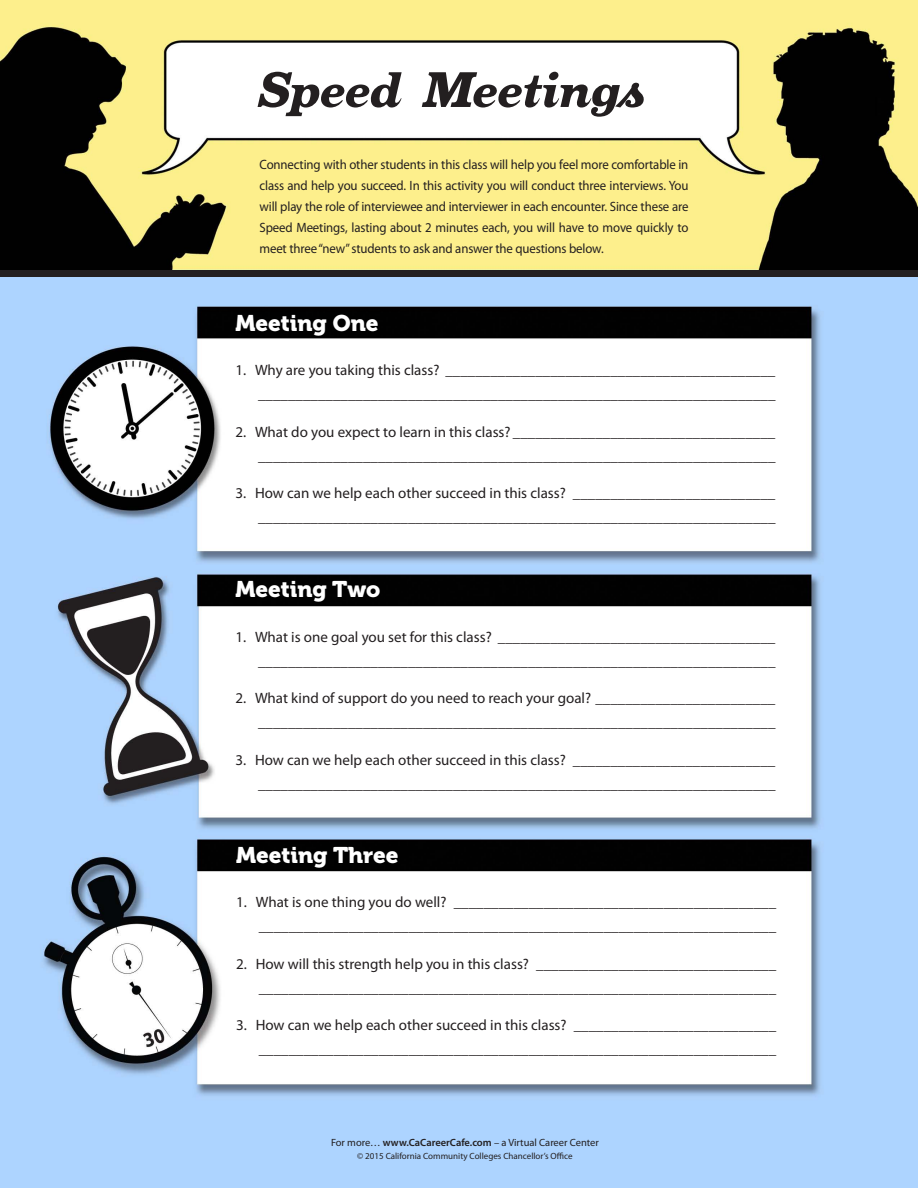
<style>
.page{position:relative;width:918px;height:1188px;background:#fff}
.page>*{position:absolute;margin:0;border:0;box-sizing:border-box;transform-origin:0 0}
.t1{font:italic 900 54px "Oxtail OT";letter-spacing:-.025em;color:#231f20}
.t2{font:22.5px "Museo 900";color:#fff}
.question{font:15px "Myriad Pro";color:#231f20}
.t3{font:13.5px/21px "Myriad Pro";letter-spacing:-.01em;color:#231f20;text-align:justify;scale:.95 1}
.t4{font:10.5px "Myriad Pro";color:#231f20}
.t5{font:9px "Myriad Pro";color:#231f20}
.s1{font-weight:600}
</style>
<div class="page">
<img style="left:0;top:0;width:918px;height:1188px">
<div style="left:0;top:270px;width:918px;height:6px;background:#231f20"></div>
<p class="t1" style="left:256px;top:61px;width:391px">Speed Meetings</p>
<p class="t3" style="left:260px;top:154px;width:453px">Connecting with other students in this class will help you feel more comfortable in class and help you succeed. In this activity you will conduct three interviews. You will play the role of interviewee and interviewer in each encounter. Since these are Speed Meetings, lasting about 2 minutes each, you will have to move quickly to meet three “new” students to ask and answer the questions below.</p>
<p class="t2" style="left:236px;top:310px;width:145px">Meeting One</p>
<p class="question" style="left:236px;top:361px;width:541px">1. Why are you taking this class? ____________________________________________</p>
<p class="question" style="left:258px;top:385px;width:519px">_____________________________________________________________________</p>
<p class="question" style="left:236px;top:423px;width:541px">2. What do you expect to learn in this class? ___________________________________</p>
<p class="question" style="left:258px;top:447px;width:519px">_____________________________________________________________________</p>
<p class="question" style="left:236px;top:484px;width:541px">3. How can we help each other succeed in this class? ___________________________</p>
<p class="question" style="left:258px;top:508px;width:519px">_____________________________________________________________________</p>
<p class="t2" style="left:236px;top:577px;width:146px">Meeting Two</p>
<p class="question" style="left:236px;top:627px;width:541px">1. What is one goal you set for this class? _____________________________________</p>
<p class="question" style="left:258px;top:651px;width:519px">_____________________________________________________________________</p>
<p class="question" style="left:236px;top:689px;width:541px">2. What kind of support do you need to reach your goal? ________________________</p>
<p class="question" style="left:258px;top:713px;width:519px">_____________________________________________________________________</p>
<p class="question" style="left:236px;top:750px;width:541px">3. How can we help each other succeed in this class? ___________________________</p>
<p class="question" style="left:258px;top:774px;width:519px">_____________________________________________________________________</p>
<p class="t2" style="left:236px;top:842px;width:164px">Meeting Three</p>
<p class="question" style="left:236px;top:893px;width:541px">1. What is one thing you do well? ___________________________________________</p>
<p class="question" style="left:259px;top:917px;width:519px">_____________________________________________________________________</p>
<p class="question" style="left:236px;top:954px;width:541px">2. How will this strength help you in this class? ________________________________</p>
<p class="question" style="left:259px;top:978px;width:519px">_____________________________________________________________________</p>
<p class="question" style="left:236px;top:1016px;width:541px">3. How can we help each other succeed in this class? ___________________________</p>
<p class="question" style="left:259px;top:1040px;width:519px">_____________________________________________________________________</p>
<p class="t4" style="left:331px;top:1136px;width:269px">For more… <span class="s1">www.CaCareerCafe.com</span> – a Virtual Career Center</p>
<p class="t5" style="left:357px;top:1151px;width:217px">© 2015 California Community Colleges Chancellor’s Office</p>
</div>
